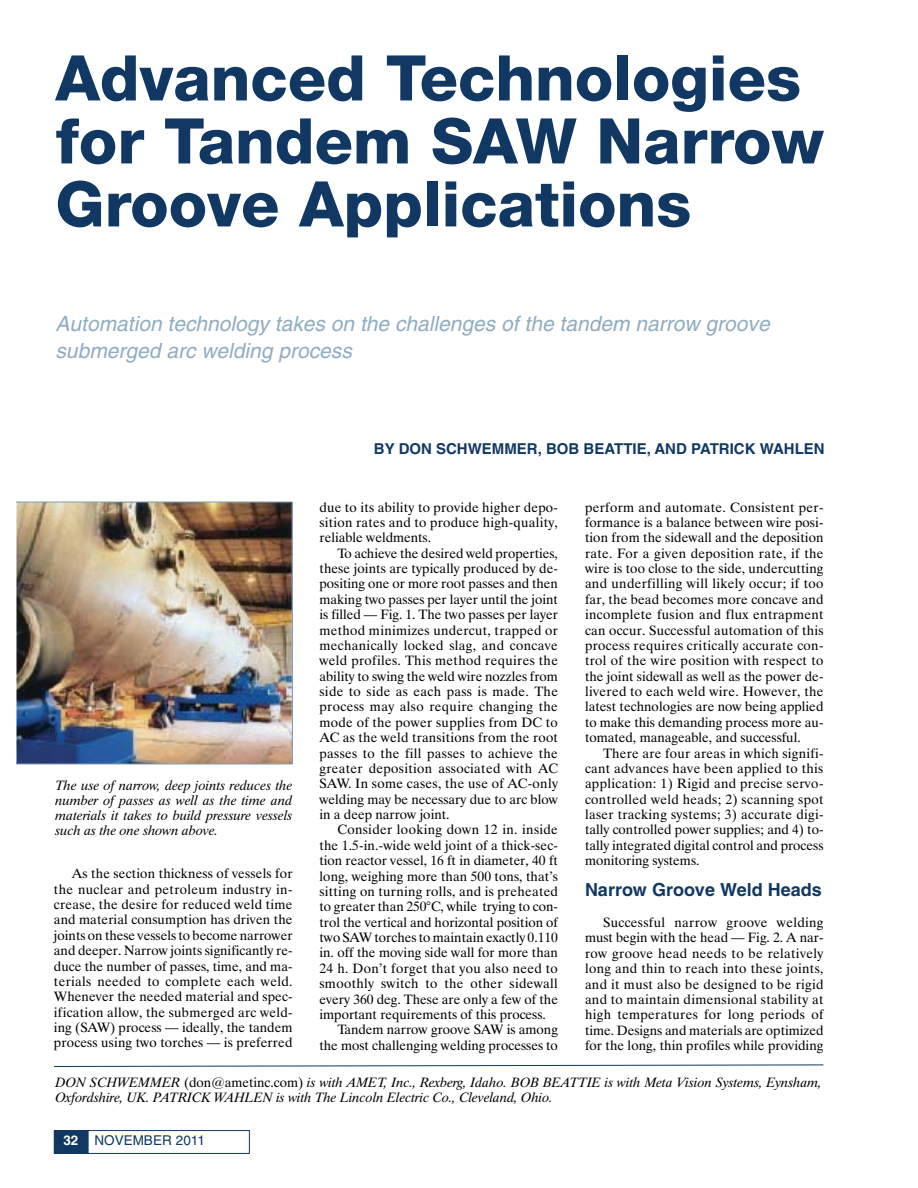
<style>
.page{position:relative;width:918px;height:1188px;background:#fff}
.page>*{position:absolute;margin:0;border:0;box-sizing:border-box;transform-origin:0 0}
.t1{font:800 63px/63px "Helvetica Neue";color:#113863}
.t2{font:italic 21px/27px "Helvetica";color:#90acc1}
.t3{font:700 18px "Helvetica";color:#113863}
.t4{font:700 15px "Helvetica";color:#113863}
.t5{font:13.5px/15.5px "Dutch 801 BT";color:#010202;text-align:justify}
.t6{font:italic 13.5px/15px "Dutch 801 BT";color:#010202}
.t7{font:13.5px "Dutch 801 BT";letter-spacing:.025em;color:#010202}
.t8{font:13.5px "Dutch 801 BT";letter-spacing:.02em;color:#010202}
.t9{font:13.5px "Helvetica";color:#113863}
.s1{font-style:normal}
.s2{font-weight:700;color:#fff}
</style>
<div class="page">
<div style="left:88px;top:1130px;width:162px;height:24px;border:1px solid #103863"></div>
<div style="left:54px;top:1130px;width:34px;height:24px;background:#103863"></div>
<svg style="left:54px;top:1064px;width:770px;height:3px"></svg>
<img style="left:16px;top:502px;width:276px;height:262px">
<h1 class="t1" style="left:55px;top:52px;width:770px">Advanced Technologies for Tandem SAW Narrow<br>Groove Applications</h1>
<h2 class="t2" style="left:55px;top:313px;width:716px">Automation technology takes on the challenges of the tandem narrow groove submerged arc welding process</h2>
<p class="t6" style="left:55px;top:779px;width:239px;text-align:justify">The use of narrow, deep joints reduces the number of passes as well as the time and materials it takes to build pressure vessels such as the one shown above.</p>
<p class="t5" style="left:54px;top:867px;width:240px;text-indent:18px">As the section thickness of vessels for the nuclear and petroleum industry in&shy;crease, the desire for reduced weld time and material consumption has driven the joints on these vessels to become narrower and deeper. Narrow joints significantly re&shy;duce the number of passes, time, and ma&shy;terials needed to complete each weld.<br>Whenever the needed material and spec&shy;ification allow, the submerged arc weld&shy;ing (SAW) process — ideally, the tandem process using two torches — is preferred</p>
<p class="t4" style="left:374px;top:444px;width:452px">BY DON SCHWEMMER, BOB BEATTIE, AND PATRICK WAHLEN</p>
<p class="t5" style="left:320px;top:501px;width:240px">due to its ability to provide higher depo&shy;sition rates and to produce high-quality, reliable weldments.</p>
<p class="t5" style="left:320px;top:547px;width:240px;text-indent:18px">To achieve the desired weld properties, these joints are typically produced by de&shy;positing one or more root passes and then making two passes per layer until the joint is filled — Fig. 1. The two passes per layer method minimizes undercut, trapped or mechanically locked slag, and concave weld profiles. This method requires the ability to swing the weld wire nozzles from side to side as each pass is made. The process may also require changing the mode of the power supplies from DC to AC as the weld transitions from the root passes to the fill passes to achieve the greater deposition associated with AC SAW. In some cases, the use of AC-only welding may be necessary due to arc blow in a deep narrow joint.</p>
<p class="t7" style="left:337px;top:825px;width:222px">Consider looking down 12 in. inside</p>
<p class="t5" style="left:320px;top:839px;width:240px">the 1.5-in.-wide weld joint of a thick-sec-</p>
<p class="t5" style="left:320px;top:854px;width:240px">tion reactor vessel, 16 ft in diameter, 40 ft</p>
<p class="t5" style="left:320px;top:870px;width:240px">long, weighing more than 500 tons, that’s</p>
<p class="t8" style="left:320px;top:886px;width:240px">sitting on turning rolls, and is preheated</p>
<p class="t5" style="left:320px;top:900px;width:240px">to greater than 250°C, while trying to con-</p>
<p class="t5" style="left:320px;top:916px;width:240px">trol the vertical and horizontal position of</p>
<p class="t5" style="left:320px;top:931px;width:240px">two SAW torches to maintain exactly 0.110</p>
<p class="t5" style="left:320px;top:947px;width:240px">in. off the moving side wall for more than</p>
<p class="t7" style="left:320px;top:963px;width:240px">24 h. Don’t forget that you also need to</p>
<p class="t7" style="left:320px;top:978px;width:240px">smoothly switch to the other sidewall</p>
<p class="t5" style="left:320px;top:993px;width:240px">every 360 deg. These are only a few of the</p>
<p class="t5" style="left:320px;top:1008px;width:228px">important requirements of this process.</p>
<p class="t5" style="left:337px;top:1023px;width:222px">Tandem narrow groove SAW is among</p>
<p class="t5" style="left:320px;top:1039px;width:240px">the most challenging welding processes to</p>
<p class="t5" style="left:585px;top:501px;width:240px">perform and automate. Consistent per&shy;formance is a balance between wire posi&shy;tion from the sidewall and the deposition rate. For a given deposition rate, if the wire is too close to the side, undercutting and underfilling will likely occur; if too far, the bead becomes more concave and incomplete fusion and flux entrapment can occur. Successful automation of this process requires critically accurate con&shy;trol of the wire position with respect to the joint sidewall as well as the power de&shy;livered to each weld wire. However, the latest technologies are now being applied to make this demanding process more au&shy;tomated, manageable, and successful.</p>
<p class="t5" style="left:585px;top:747px;width:240px;text-indent:18px">There are four areas in which signifi&shy;cant advances have been applied to this application: 1) Rigid and precise servo&shy;controlled weld heads; 2) scanning spot laser tracking systems; 3) accurate digi&shy;tally controlled power supplies; and 4) to&shy;tally integrated digital control and process monitoring systems.</p>
<h3 class="t3" style="left:585px;top:883px;width:238px">Narrow Groove Weld Heads</h3>
<p class="t5" style="left:585px;top:916px;width:240px;text-indent:18px">Successful narrow groove welding must begin with the head — Fig. 2. A nar&shy;row groove head needs to be relatively long and thin to reach into these joints, and it must also be designed to be rigid and to maintain dimensional stability at high temperatures for long periods of time. Designs and materials are optimized for the long, thin profiles while providing</p>
<p class="t6" style="left:55px;top:1076px;width:768px">DON SCHWEMMER <span class="s1">(don@ametinc.com)</span> is with AMET, Inc., Rexberg, Idaho. BOB BEATTIE is with Meta Vision Systems, Eynsham,<br>Oxfordshire, UK. PATRICK WAHLEN is with The Lincoln Electric Co., Cleveland, Ohio.</p>
<p class="t9" style="left:63px;top:1136px;width:143px"><span class="s2">32</span> NOVEMBER 2011</p>
</div>
